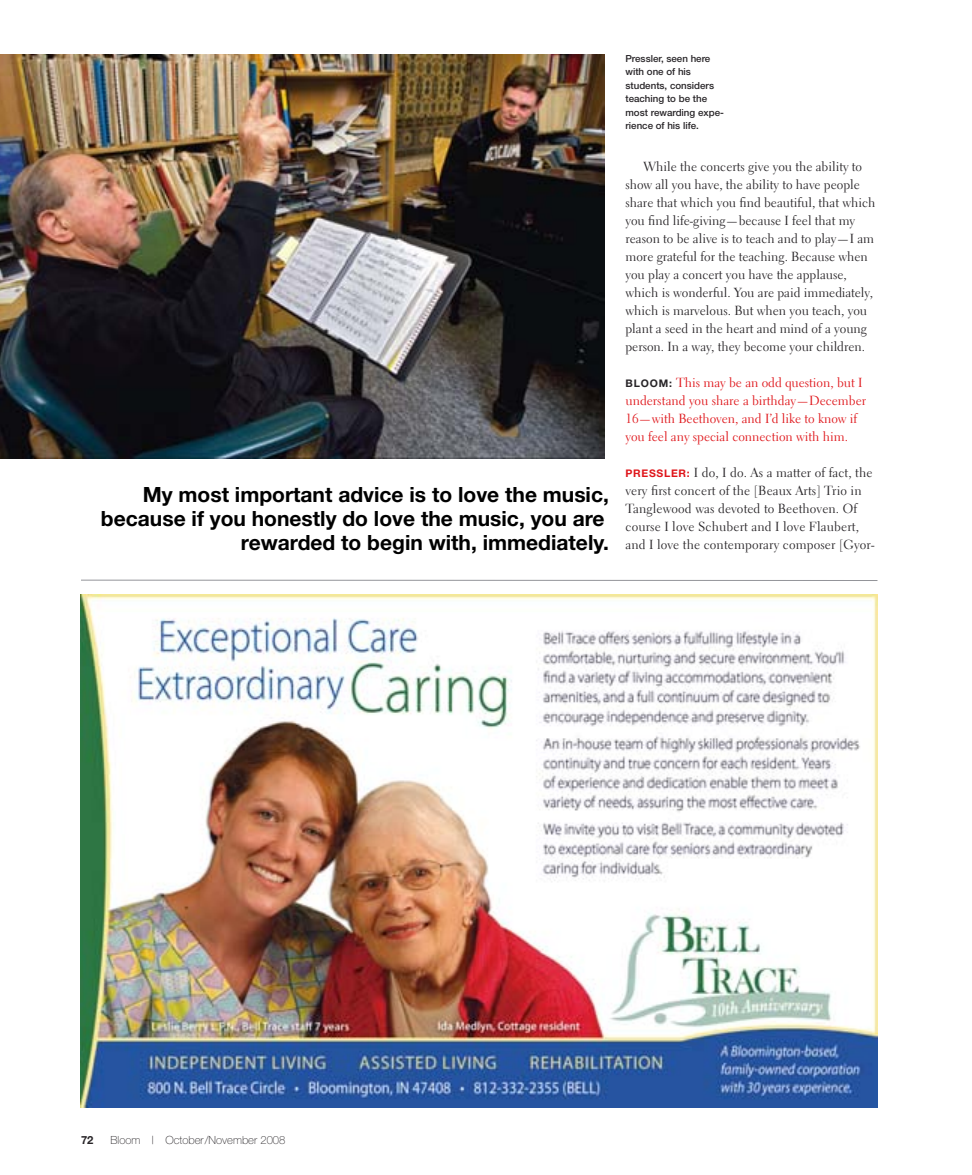
<style>
.page{position:relative;width:972px;height:1175px;background:#fff}
.page>*{position:absolute;margin:0;border:0;box-sizing:border-box;transform-origin:0 0}
.t1{font:700 21px/24px "Helvetica Neue";color:#000;text-align:right}
.t2{font:13.2px/18px "Electra LH";color:#282528}
.t3{font:13.2px/18px "Electra LH";color:#df151a}
.t4{font:100 11.25px "Helvetica Neue";color:#282528}
.t5{font:700 11.25px "Helvetica Neue";color:#282528}
.t6{font:500 9.75px/13.5px "Helvetica Neue";color:#282528}
.s1{font-family:"Helvetica Neue";font-weight:700;font-size:10.5px;color:#282528}
.s2{font-family:"Helvetica Neue";font-weight:700;font-size:10.5px;color:#df151a}
</style>
<div class="page">
<img style="left:81px;top:594px;width:797px;height:513px">
<hr style="left:81px;top:580px;width:797px;height:1px;background:#939499">
<img style="left:0;top:54px;width:604px;height:404px">
<h1 class="t1" style="left:101px;top:484px;width:510px">My most important advice is to love the music, because if you honestly do love the music, you are rewarded to begin with, immediately.</h1>
<p class="t6" style="left:625px;top:52px;width:100px">Pressler, seen here with one of his students, considers teaching to be the most rewarding expe&shy;rience of his life.</p>
<p class="t2" style="left:625px;top:159px;width:251px;text-indent:18px">While the concerts give you the ability to show all you have, the ability to have people share that which you find beautiful, that which you find life-giving—because I feel that my reason to be alive is to teach and to play—I am more grateful for the teaching. Because when you play a concert you have the applause, which is wonderful. You are paid immediately, which is marvelous. But when you teach, you plant a seed in the heart and mind of a young person. In a way, they become your children.</p>
<p class="t3" style="left:625px;top:375px;width:242px"><span class="s1">BLOOM:</span> This may be an odd question, but I understand you share a birthday—December 16—with Beethoven, and I’d like to know if you feel any special connection with him.</p>
<p class="t2" style="left:625px;top:465px;width:251px"><span class="s2">PRESSLER:</span> I do, I do. As a matter of fact, the very first concert of the [Beaux Arts] Trio in Tanglewood was devoted to Beethoven. Of course I love Schubert and I love Flaubert, and I love the contemporary composer [Gyor-</p>
<p class="t5" style="left:81px;top:1135px;width:14px">72</p>
<p class="t4" style="left:110px;top:1135px;width:177px">Bloom | October/November 2008</p>
</div>
